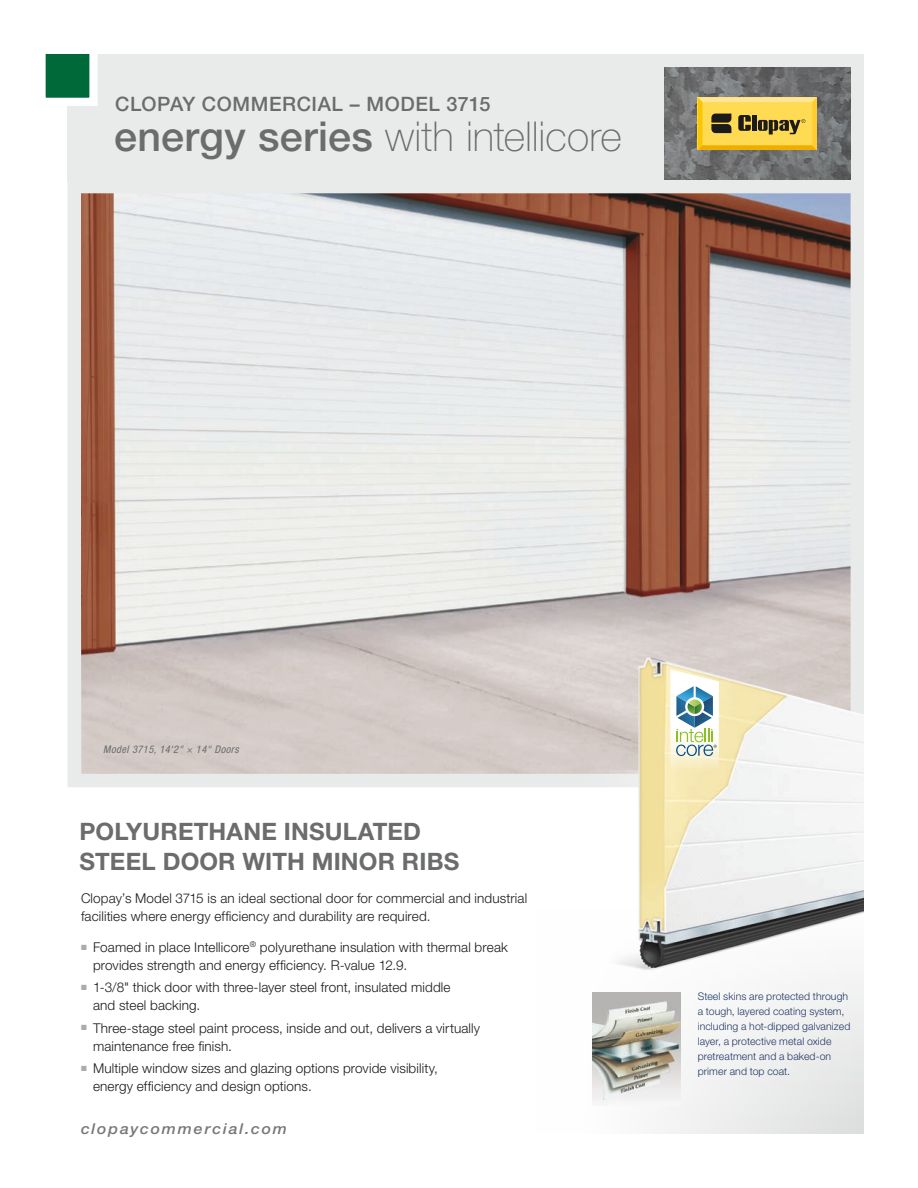
<style>
.page{position:relative;width:918px;height:1188px;background:#fff}
.page>*{position:absolute;margin:0;border:0;box-sizing:border-box;transform-origin:0 0}
.t1{font:100 41.25px "Helvetica Neue LT Std";color:#6b6c6c}
.t2{font:700 24px/30px "Helvetica Neue LT Std";letter-spacing:.005em;color:#6b6c6c}
.t3{font:500 19.8px "Helvetica Neue LT Std";letter-spacing:.03em;color:#6b6c6c}
.t4{font:italic 500 15px "Helvetica Neue LT Std";letter-spacing:.11em;color:#777878;scale:1.07 1}
.t5{font:300 13.5px/18px "Helvetica Neue LT Std";letter-spacing:.01em;color:#1c1b1a}
.t6{font:300 10.5px/15px "Helvetica Neue LT Std";letter-spacing:.01em;color:#233965}
.t7{font:italic condensed 10.5px "Helvetica Neue LT Std";letter-spacing:.04em;color:#6b6c6c}
.s1{font-weight:500}
</style>
<div class="page">
<div style="left:68px;top:180px;width:796px;height:607px;background:#e9eaea"></div>
<img style="left:81px;top:193px;width:770px;height:581px">
<div style="left:68px;top:54px;width:796px;height:127px;background:#e9eaea"></div>
<svg style="left:45px;top:53px;width:53px;height:57px"></svg>
<img style="left:664px;top:68px;width:186px;height:112px">
<svg style="left:698px;top:97px;width:119px;height:53px;background:#dbb945"></svg>
<div style="left:537px;top:770px;width:327px;height:364px;background:linear-gradient(to right,#fff,#e7e8e8)"></div>
<img style="left:593px;top:992px;width:88px;height:114px">
<img style="left:518px;top:649px;width:346px;height:335px">
<svg style="left:670px;top:669px;width:49px;height:119px;background:#d0daca"></svg>
<h3 class="t3" style="left:115px;top:92px;width:377px">CLOPAY COMMERCIAL – MODEL 3715</h3>
<h1 class="t1" style="left:114px;top:113px;width:509px"><span class="s1">energy series</span> with intellicore</h1>
<p class="t7" style="left:103px;top:743px;width:137px">Model 3715, 14'2" × 14" Doors</p>
<h2 class="t2" style="left:79px;top:816px;width:381px">POLYURETHANE INSULATED<br>STEEL DOOR WITH MINOR RIBS</h2>
<p class="t5" style="left:81px;top:889px;width:448px">Clopay’s Model 3715 is an ideal sectional door for commercial and industrial facilities where energy efficiency and durability are required.</p>
<p class="t5" style="left:93px;top:938px;width:416px;text-indent:-12px"><sup>■</sup> Foamed in place Intellicore<sup>®</sup> polyurethane insulation with thermal break provides strength and energy efficiency. R-value 12.9.</p>
<p class="t5" style="left:93px;top:978px;width:359px;text-indent:-12px"><sup>■</sup> 1-3/8" thick door with three-layer steel front, insulated middle and steel backing.</p>
<p class="t5" style="left:93px;top:1019px;width:389px;text-indent:-12px"><sup>■</sup> Three-stage steel paint process, inside and out, delivers a virtually maintenance free finish.</p>
<p class="t5" style="left:93px;top:1059px;width:346px;text-indent:-12px"><sup>■</sup> Multiple window sizes and glazing options provide visibility, energy efficiency and design options.</p>
<p class="t4" style="left:81px;top:1120px;width:194px">clopaycommercial.com</p>
<p class="t6" style="left:698px;top:988px;width:154px">Steel skins are protected through a tough, layered coating system, including a hot-dipped galvanized layer, a protective metal oxide pretreatment and a baked-on primer and top coat.</p>
</div>
